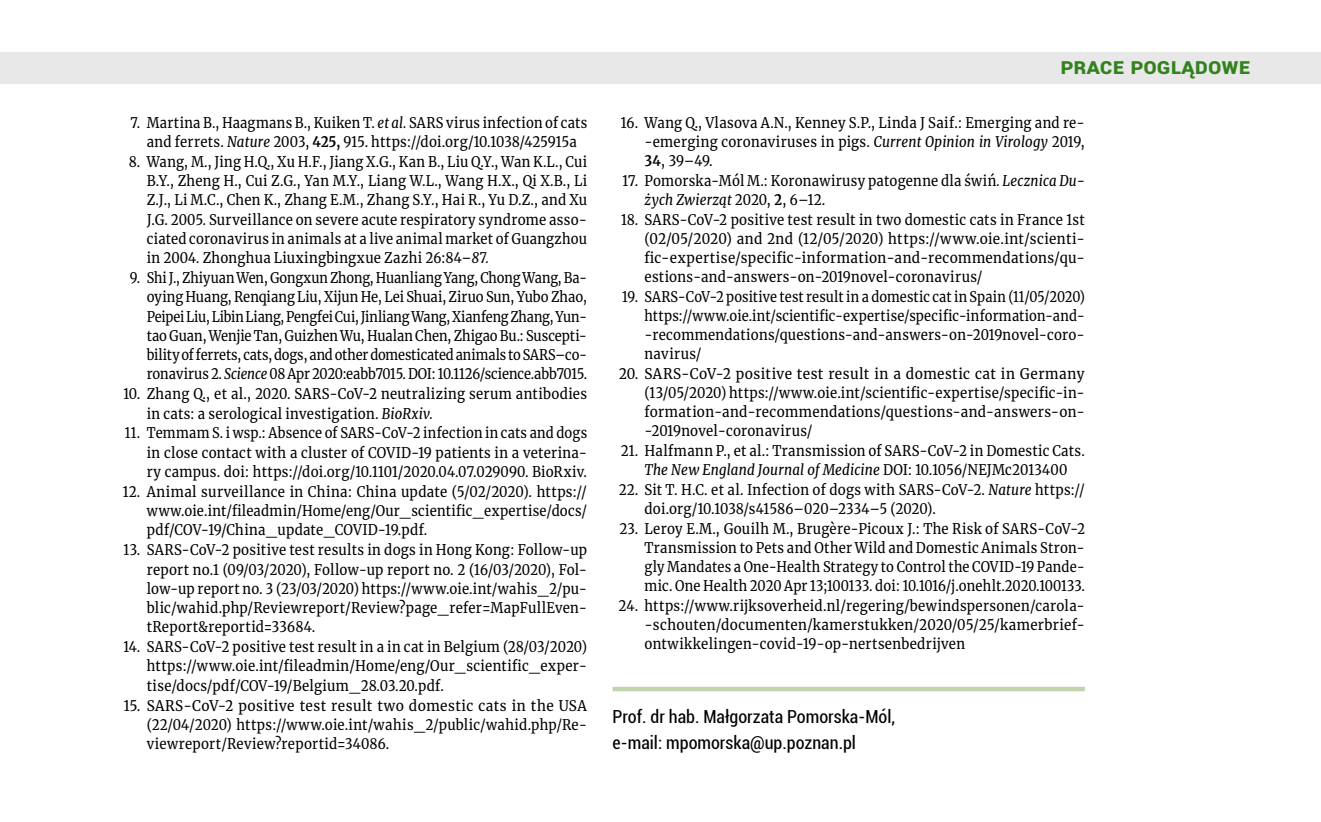
<style>
.page{position:relative;width:1321px;height:822px;background:#fff}
.page>*{position:absolute;margin:0;border:0;box-sizing:border-box;transform-origin:0 0}
.t1{font:700 22.5px "Roboto";color:#32821c}
.t2{font:condensed 18px/25.9px "Roboto";color:#000}
.t3{font:14.62px/19.1px "Merriweather";letter-spacing:.02em;color:#000;text-align:justify;scale:.9 1}
.t4{font:14.62px/19.3px "Merriweather";letter-spacing:.02em;color:#000;text-align:justify;scale:.87 1}
.t5{font:14.62px/19.3px "Merriweather";letter-spacing:.02em;color:#000;text-align:center;scale:.89 1}
.t6{font:14.62px/19.1px "Merriweather";letter-spacing:.02em;color:#000;text-align:justify;scale:.93 1}
.t7{font:14.62px/19.3px "Merriweather";letter-spacing:.02em;color:#000;text-align:justify;scale:.88 1}
.t8{font:14.62px/19.3px "Merriweather";letter-spacing:.02em;color:#000;text-align:justify;scale:.91 1}
.s1{font-style:italic}
.s2{font-weight:700}
</style>
<div class="page">
<hr style="left:612px;top:687px;width:472px;height:4px;background:#c0d5ad">
<div style="left:0;top:52px;width:1320px;height:32px;background:#e8e8e8"></div>
<p class="t5" style="left:130px;top:112px;width:515px">7. Martina B., Haagmans B., Kuiken T. <span class="s1">et al.</span> SARS virus infection of cats and ferrets. <span class="s1">Nature</span> 2003, <span class="s2">425,</span> 915. https://doi.org/10.1038/425915a</p>
<p class="t5" style="left:147px;top:152px;width:496px;text-align:justify;text-indent:-18px">8. Wang, M., Jing H.Q., Xu H.F., Jiang X.G., Kan B., Liu Q.Y., Wan K.L., Cui B.Y., Zheng H., Cui Z.G., Yan M.Y., Liang W.L., Wang H.X., Qi X.B., Li Z.J., Li M.C., Chen K., Zhang E.M., Zhang S.Y., Hai R., Yu D.Z., and Xu J.G. 2005<span class="s1">.</span> Surveillance on severe acute respiratory syndrome asso&shy;ciated coronavirus in animals at a live animal market of Guangzhou in 2004<span class="s1">.</span> Zhonghua Liuxingbingxue Zazhi 26:84<span class="s1">–87.</span></p>
<p class="t4" style="left:147px;top:268px;width:508px;text-indent:-17px">9. Shi J., Zhiyuan Wen, Gongxun Zhong, Huanliang Yang, Chong Wang, Ba&shy;oying Huang, Renqiang Liu, Xijun He, Lei Shuai, Ziruo Sun, Yubo Zhao, Peipei Liu, Libin Liang, Pengfei Cui, Jinliang Wang, Xianfeng Zhang, Yun&shy;tao Guan, Wenjie Tan, Guizhen Wu, Hualan Chen, Zhigao Bu.: Suscepti&shy;bility of ferrets, cats, dogs, and other domesticated animals to SARS–co&shy;ronavirus 2. <span class="s1">Science</span> 08 Apr 2020:eabb7015. DOI: 10.1126/science.abb7015.</p>
<p class="t3" style="left:147px;top:384px;width:490px;text-indent:-23px">10. Zhang Q., et al., 2020. SARS-CoV-2 neutralizing serum antibodies in cats: a serological investigation. <span class="s1">BioRxiv.</span></p>
<p class="t7" style="left:147px;top:423px;width:502px;text-indent:-22px">11. Temmam S. i wsp.: Absence of SARS-CoV-2 infection in cats and dogs in close contact with a cluster of COVID-19 patients in a veterina&shy;ry campus. doi: https://doi.org/10.1101/2020.04.07.029090. BioRxiv.</p>
<p class="t8" style="left:147px;top:481px;width:485px;text-indent:-24px">12. Animal surveillance in China: China update (5/02/2020). https:// www.oie.int/fileadmin/Home/eng/Our_scientific_expertise/docs/ pdf/COV-19/China_update_COVID-19.pdf.</p>
<p class="t3" style="left:147px;top:540px;width:490px;text-indent:-23px">13. SARS-CoV-2 positive test results in dogs in Hong Kong: Follow-up report no.1 (09/03/2020), Follow-up report no. 2 (16/03/2020), Fol&shy;low-up report no. 3 (23/03/2020) https://www.oie.int/wahis_2/pu&shy;blic/wahid.php/Reviewreport/Review?page_refer=MapFullEven&shy;tReport&amp;reportid=33684.</p>
<p class="t3" style="left:147px;top:637px;width:490px;text-indent:-23px">14. SARS-CoV-2 positive test result in a in cat in Belgium (28/03/2020) https://www.oie.int/fileadmin/Home/eng/Our_scientific_exper&shy;tise/docs/pdf/COV-19/Belgium_28.03.20.pdf.</p>
<p class="t6" style="left:147px;top:695px;width:475px;text-indent:-23px">15. SARS-CoV-2 positive test result two domestic cats in the USA (22/04/2020) https://www.oie.int/wahis_2/public/wahid.php/Re&shy;viewreport/Review?reportid=34086.</p>
<h1 class="t1" style="left:1060px;top:50px;width:192px">Prace poglądowe</h1>
<p class="t3" style="left:644px;top:113px;width:490px;text-indent:-24px">16. Wang Q., Vlasova A.N., Kenney S.P., Linda J Saif.: Emerging and re--emerging coronaviruses in pigs. <span class="s1">Current Opinion in Virology</span> 2019, <span class="s2">34</span>, 39–49.</p>
<p class="t5" style="left:644px;top:171px;width:496px;text-align:left;text-indent:-22px">17. Pomorska-Mól M.: Koronawirusy patogenne dla świń<span class="s1">. Lecznica Du&shy;żych Zwierząt</span> 2020, <span class="s2">2</span>, 6–12.</p>
<p class="t3" style="left:644px;top:209px;width:490px;text-indent:-23px">18. SARS-CoV-2 positive test result in two domestic cats in France 1st (02/05/2020) and 2nd (12/05/2020) https://www.oie.int/scienti&shy;fic-expertise/specific-information-and-recommendations/qu&shy;estions-and-answers-on-2019novel-coronavirus/</p>
<p class="t4" style="left:644px;top:287px;width:508px;text-indent:-22px">19. SARS-CoV-2 positive test result in a domestic cat in Spain (11/05/2020) https://www.oie.int/scientific-expertise/specific-information-and--recommendations/questions-and-answers-on-2019novel-coro&shy;navirus/</p>
<p class="t6" style="left:644px;top:364px;width:475px;text-indent:-26px">20. SARS-CoV-2 positive test result in a domestic cat in Germany (13/05/2020) https://www.oie.int/scientific-expertise/specific-in&shy;formation-and-recommendations/questions-and-answers-on--2019novel-coronavirus/</p>
<p class="t3" style="left:620px;top:441px;width:517px;text-align:center">21. Halfmann P., et al.: Transmission of SARS-CoV-2 in Domestic Cats.<br><span class="s1">The New England Journal of Medicine</span> DOI: 10.1056/NEJMc2013400</p>
<p class="t3" style="left:644px;top:480px;width:490px;text-indent:-26px">22. Sit T. H.C. et al. Infection of dogs with SARS-CoV-2. <span class="s1">Nature</span> https:// doi.org/10.1038/s41586–020–2334–5 (2020).</p>
<p class="t3" style="left:644px;top:519px;width:491px;text-indent:-25px">23. Leroy E.M., Gouilh M., Brugère-Picoux J.: The Risk of SARS-CoV-2<br>Transmission to Pets and Other Wild and Domestic Animals Stron&shy;gly Mandates a One-Health Strategy to Control the COVID-19 Pande&shy;mic. One Health 2020 Apr 13;100133. doi: 10.1016/j.onehlt.2020.100133.</p>
<p class="t3" style="left:644px;top:596px;width:490px;text-indent:-26px">24. https://www.rijksoverheid.nl/regering/bewindspersonen/carola--schouten/documenten/kamerstukken/2020/05/25/kamerbrief&shy;ontwikkelingen-covid-19-op-nertsenbedrijven</p>
<p class="t2" style="left:612px;top:703px;width:284px">Prof. dr hab. Małgorzata Pomorska-Mól, e-mail: mpomorska@up.poznan.pl</p>
</div>
